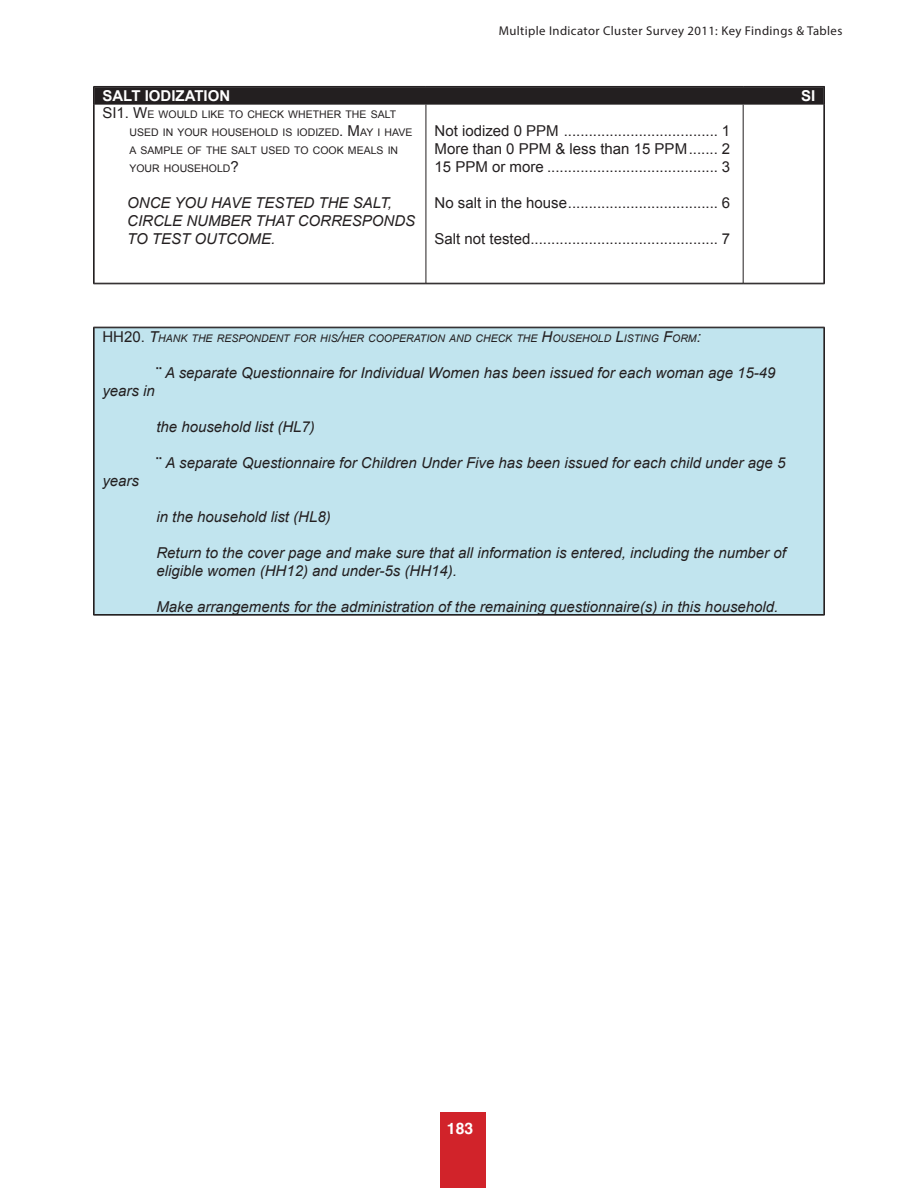
<style>
.page{position:relative;width:918px;height:1188px;background:#fff}
.page>*{position:absolute;margin:0;border:0;box-sizing:border-box;transform-origin:0 0}
.t1{font:700 15.75px "Helvetica";color:#fff}
.t2{font:italic 15px/18px "Arial";color:#231f20}
.t3{font:15px "Arial";color:#231f20}
.t4{font:700 15px "Arial";color:#fff}
.t5{font:12.75px "Myriad Pro";letter-spacing:.03em;color:#231f20}
.t6{font:10.5px/18px "Arial";color:#231f20}
.t7{font:italic 10.5px "Arial";color:#231f20}
.s1{font-size:15px}
.s2{font-style:normal;font-size:15px}
.s3{font-weight:700;font-style:normal}
</style>
<div class="page">
<div style="left:440px;top:1112px;width:45px;height:76px;background:#d1232a"></div>
<div style="left:94px;top:87px;width:730px;height:17px;background:#231f20"></div>
<hr style="left:93px;top:86px;width:333px;height:1px;background:#231f20">
<hr style="left:426px;top:86px;width:317px;height:1px;background:#231f20">
<hr style="left:743px;top:86px;width:82px;height:1px;background:#231f20">
<svg style="left:824px;top:87px;width:1px;height:17px"></svg>
<svg style="left:93px;top:87px;width:2px;height:17px"></svg>
<hr style="left:93px;top:104px;width:1px;height:180px;background:#231f20">
<hr style="left:94px;top:104px;width:1px;height:179px;background:#231f20">
<hr style="left:94px;top:104px;width:332px;height:1px;background:#231f20">
<hr style="left:426px;top:104px;width:317px;height:1px;background:#231f20">
<hr style="left:743px;top:104px;width:81px;height:1px;background:#231f20">
<hr style="left:94px;top:283px;width:332px;height:1px;background:#231f20">
<hr style="left:93px;top:284px;width:333px;height:1px;background:#231f20">
<hr style="left:426px;top:283px;width:317px;height:1px;background:#231f20">
<hr style="left:426px;top:284px;width:317px;height:1px;background:#231f20">
<hr style="left:743px;top:283px;width:81px;height:1px;background:#231f20">
<hr style="left:743px;top:284px;width:82px;height:1px;background:#231f20">
<hr style="left:426px;top:105px;width:1px;height:178px;background:#231f20">
<hr style="left:743px;top:105px;width:1px;height:178px;background:#231f20">
<hr style="left:824px;top:104px;width:1px;height:180px;background:#231f20">
<div style="left:94px;top:327px;width:730px;height:288px;background:#c1e4ee"></div>
<hr style="left:93px;top:327px;width:732px;height:1px;background:#231f20">
<hr style="left:94px;top:328px;width:730px;height:1px;background:#231f20">
<hr style="left:94px;top:614px;width:730px;height:1px;background:#231f20">
<hr style="left:93px;top:615px;width:732px;height:1px;background:#231f20">
<hr style="left:93px;top:327px;width:1px;height:288px;background:#231f20">
<hr style="left:94px;top:328px;width:1px;height:286px;background:#231f20">
<hr style="left:824px;top:327px;width:1px;height:288px;background:#231f20">
<p class="t5" style="left:499px;top:23px;width:345px">Multiple Indicator Cluster Survey 2011: Key Findings &amp; Tables</p>
<p class="t4" style="left:102px;top:86px;width:129px">SALT IODIZATION</p>
<p class="t4" style="left:801px;top:86px;width:16px">SI</p>
<p class="t6" style="left:129px;top:106px;width:284px;text-indent:-27px"><span class="s1">SI 1. W</span>E WOULD LIKE TO CHECK WHETHER THE SALT USED IN YOUR HOUSEHOLD IS IODIZED<span class="s1">. M</span>AY I HAVE A SAMPLE OF TH E SALT USED TO COOK MEALS IN YOUR HOUSEHOLD<span class="s1">?</span></p>
<p class="t2" style="left:127px;top:194px;width:290px">ONCE YOU HAVE TESTED THE SALT,<br>CIRCLE NUMBER THAT CORRESPONDS<br>TO TEST OUTCOME.</p>
<p class="t3" style="left:435px;top:121px;width:297px">Not iodized 0 PPM ..................................... 1</p>
<p class="t3" style="left:435px;top:139px;width:297px">More than 0 PPM &amp; less than 15 PPM....... 2</p>
<p class="t3" style="left:435px;top:157px;width:297px">15 PPM or more ......................................... 3</p>
<p class="t3" style="left:435px;top:193px;width:297px">No salt in the house.................................... 6</p>
<p class="t3" style="left:435px;top:229px;width:297px">Salt not tested............................................. 7</p>
<p class="t7" style="left:102px;top:331px;width:600px"><span class="s2">HH20.</span> <span class="s1">T</span>HANK THE RESPONDENT FOR HIS<span class="s1">/</span>HER COOPERATION AND CHECK THE <span class="s1">H</span>OUSEHOLD <span class="s1">L</span>ISTING <span class="s1">F</span>ORM<span class="s1">:</span></p>
<p class="t2" style="left:156px;top:364px;width:621px"><span class="s3">¨</span> A separate Questionnaire for Individual Women has been issued for each woman age 15-49</p>
<p class="t2" style="left:102px;top:382px;width:54px">years in</p>
<p class="t2" style="left:156px;top:418px;width:160px">the household list (HL7)</p>
<p class="t2" style="left:156px;top:454px;width:630px"><span class="s3">¨</span> A separate Questionnaire for Children Under Five has been issued for each child under age 5</p>
<p class="t2" style="left:102px;top:472px;width:38px">years</p>
<p class="t2" style="left:156px;top:508px;width:176px">in the household list (HL8)</p>
<p class="t2" style="left:156px;top:544px;width:631px">Return to the cover page and make sure that all information is entered, including the number of</p>
<p class="t2" style="left:156px;top:562px;width:302px">eligible women (HH12) and under-5s (HH14).</p>
<p class="t2" style="left:156px;top:598px;width:623px">Make arrangements for the administration of the remaining questionnaire(s) in this household.</p>
<p class="t1" style="left:447px;top:1115px;width:28px">183</p>
</div>
